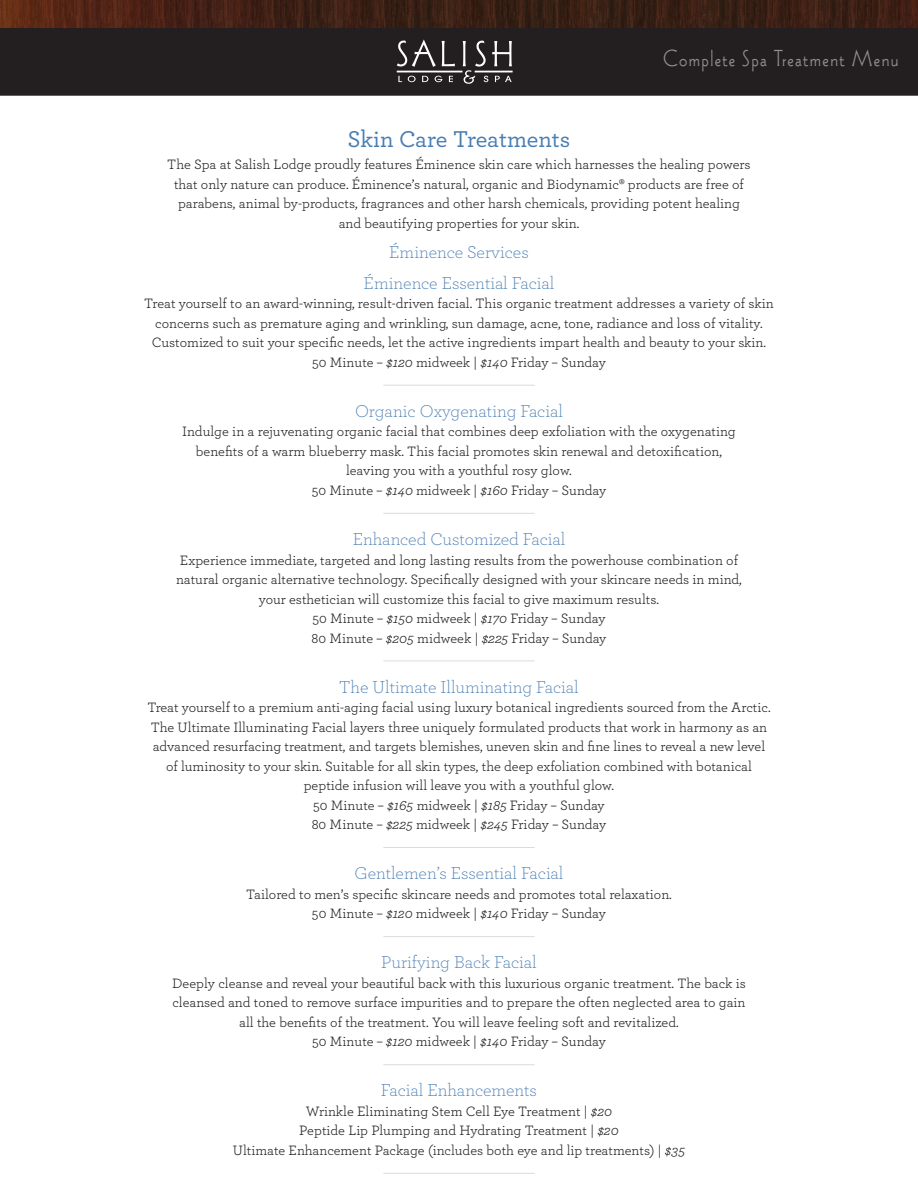
<style>
.page{position:relative;width:918px;height:1188px;background:#fff}
.page>*{position:absolute;margin:0;border:0;box-sizing:border-box;transform-origin:0 0}
.t1{font:24px "Wade Sans Light Plain";letter-spacing:.06em;color:#8f9092}
.h2_no_space{font:500 24px "Archer";color:#497db3}
.h2_no_space_centered{font:300 18px "Archer";color:#497db3}
.p_no_space_centered{font:14.25px "Archer";color:#231f20}
.p_space_after_center{font:14.25px/19.5px "Archer";color:#231f20;text-align:center}
.s1{font-style:italic}
</style>
<div class="page">
<div style="left:1px;top:2px;width:916px;height:93px;background:#231f20"></div>
<div style="left:0;top:1px;width:918px;height:95px;border:2px solid #231f20"></div>
<img style="left:0;top:0;width:918px;height:27px">
<svg style="left:442px;top:41px;width:13px;height:25px"></svg>
<svg style="left:397px;top:40px;width:39px;height:27px"></svg>
<svg style="left:398px;top:76px;width:4px;height:6px"></svg>
<svg style="left:408px;top:76px;width:8px;height:6px"></svg>
<svg style="left:422px;top:76px;width:6px;height:6px"></svg>
<svg style="left:435px;top:76px;width:7px;height:6px"></svg>
<svg style="left:449px;top:76px;width:4px;height:6px"></svg>
<svg style="left:463px;top:41px;width:49px;height:43px"></svg>
<div style="left:397px;top:71px;width:65px;height:1px;border:1px solid #fff"></div>
<div style="left:475px;top:71px;width:37px;height:1px;border:1px solid #fff"></div>
<hr style="left:383px;top:385px;width:152px;height:1px;background:#dddbda">
<hr style="left:383px;top:513px;width:152px;height:1px;background:#dddbda">
<hr style="left:383px;top:661px;width:152px;height:1px;background:#dddbda">
<hr style="left:383px;top:847px;width:152px;height:1px;background:#dddbda">
<hr style="left:383px;top:936px;width:152px;height:1px;background:#dddbda">
<hr style="left:383px;top:1064px;width:152px;height:1px;background:#dddbda">
<hr style="left:383px;top:1173px;width:152px;height:1px;background:#dddbda">
<h1 class="t1" style="left:663px;top:45px;width:237px">Complete Spa Treatment Menu</h1>
<p class="h2_no_space" style="left:348px;top:121px;width:224px">Skin Care Treatments</p>
<p class="p_no_space_centered" style="left:167px;top:155px;width:585px">The Spa at Salish Lodge proudly features Éminence skin care which harnesses the healing powers</p>
<p class="p_no_space_centered" style="left:174px;top:174px;width:571px">that only nature can produce. Éminence’s natural, organic and Biodynamic® products are free of</p>
<p class="p_no_space_centered" style="left:178px;top:194px;width:563px">parabens, animal by-products, fragrances and other harsh chemicals, providing potent healing</p>
<p class="p_no_space_centered" style="left:339px;top:213px;width:242px">and beautifying properties for your skin.</p>
<p class="h2_no_space_centered" style="left:389px;top:240px;width:141px">Éminence Services</p>
<p class="h2_no_space_centered" style="left:364px;top:271px;width:192px">Éminence Essential Facial</p>
<p class="p_no_space_centered" style="left:144px;top:294px;width:631px">Treat yourself to an award-winning, result-driven facial. This organic treatment addresses a variety of skin</p>
<p class="p_no_space_centered" style="left:155px;top:313px;width:609px">concerns such as premature aging and wrinkling, sun damage, acne, tone, radiance and loss of vitality.</p>
<p class="p_no_space_centered" style="left:152px;top:333px;width:616px">Customized to suit your specific needs, let the active ingredients impart health and beauty to your skin.</p>
<p class="p_space_after_center" style="left:312px;top:352px;width:295px">50 Minute – <span class="s1">$120</span> midweek | <span class="s1">$140</span> Friday – Sunday</p>
<p class="h2_no_space_centered" style="left:355px;top:399px;width:209px">Organic Oxygenating Facial</p>
<p class="p_no_space_centered" style="left:182px;top:422px;width:555px">Indulge in a rejuvenating organic facial that combines deep exfoliation with the oxygenating</p>
<p class="p_no_space_centered" style="left:196px;top:441px;width:528px">benefits of a warm blueberry mask. This facial promotes skin renewal and detoxification,</p>
<p class="p_no_space_centered" style="left:346px;top:461px;width:227px">leaving you with a youthful rosy glow.</p>
<p class="p_space_after_center" style="left:312px;top:480px;width:296px">50 Minute – <span class="s1">$140</span> midweek | <span class="s1">$160</span> Friday – Sunday</p>
<p class="h2_no_space_centered" style="left:353px;top:527px;width:214px">Enhanced Customized Facial</p>
<p class="p_no_space_centered" style="left:180px;top:550px;width:560px">Experience immediate, targeted and long lasting results from the powerhouse combination of</p>
<p class="p_no_space_centered" style="left:176px;top:569px;width:567px">natural organic alternative technology. Specifically designed with your skincare needs in mind,</p>
<p class="p_no_space_centered" style="left:259px;top:589px;width:402px">your esthetician will customize this facial to give maximum results.</p>
<p class="p_no_space_centered" style="left:312px;top:608px;width:295px">50 Minute – <span class="s1">$150</span> midweek | <span class="s1">$170</span> Friday – Sunday</p>
<p class="p_space_after_center" style="left:312px;top:627px;width:296px">80 Minute – <span class="s1">$205</span> midweek | <span class="s1">$225</span> Friday – Sunday</p>
<p class="h2_no_space_centered" style="left:339px;top:675px;width:241px">The Ultimate Illuminating Facial</p>
<p class="p_no_space_centered" style="left:147px;top:698px;width:625px">Treat yourself to a premium anti-aging facial using luxury botanical ingredients sourced from the Arctic.</p>
<p class="p_no_space_centered" style="left:151px;top:717px;width:618px">The Ultimate Illuminating Facial layers three uniquely formulated products that work in harmony as an</p>
<p class="p_no_space_centered" style="left:153px;top:737px;width:614px">advanced resurfacing treatment, and targets blemishes, uneven skin and fine lines to reveal a new level</p>
<p class="p_no_space_centered" style="left:166px;top:756px;width:587px">of luminosity to your skin. Suitable for all skin types, the deep exfoliation combined with botanical</p>
<p class="p_no_space_centered" style="left:304px;top:776px;width:312px">peptide infusion will leave you with a youthful glow.</p>
<p class="p_no_space_centered" style="left:313px;top:795px;width:293px">50 Minute – <span class="s1">$165</span> midweek | <span class="s1">$185</span> Friday – Sunday</p>
<p class="p_space_after_center" style="left:312px;top:814px;width:296px">80 Minute – <span class="s1">$225</span> midweek | <span class="s1">$245</span> Friday – Sunday</p>
<p class="h2_no_space_centered" style="left:355px;top:861px;width:210px">Gentlemen’s Essential Facial</p>
<p class="p_space_after_center" style="left:246px;top:884px;width:427px">Tailored to men’s specific skincare needs and promotes total relaxation.<br>50 Minute – <span class="s1">$120</span> midweek | <span class="s1">$140</span> Friday – Sunday</p>
<p class="h2_no_space_centered" style="left:381px;top:951px;width:157px">Purifying Back Facial</p>
<p class="p_no_space_centered" style="left:172px;top:973px;width:575px">Deeply cleanse and reveal your beautiful back with this luxurious organic treatment. The back is</p>
<p class="p_no_space_centered" style="left:172px;top:993px;width:575px">cleansed and toned to remove surface impurities and to prepare the often neglected area to gain</p>
<p class="p_no_space_centered" style="left:239px;top:1012px;width:441px">all the benefits of the treatment. You will leave feeling soft and revitalized.</p>
<p class="p_space_after_center" style="left:312px;top:1031px;width:295px">50 Minute – <span class="s1">$120</span> midweek | <span class="s1">$140</span> Friday – Sunday</p>
<p class="h2_no_space_centered" style="left:381px;top:1079px;width:158px">Facial Enhancements</p>
<p class="p_no_space_centered" style="left:306px;top:1101px;width:308px">Wrinkle Eliminating Stem Cell Eye Treatment | <span class="s1">$20</span></p>
<p class="p_no_space_centered" style="left:299px;top:1121px;width:321px">Peptide Lip Plumping and Hydrating Treatment | <span class="s1">$20</span></p>
<p class="p_space_after_center" style="left:233px;top:1140px;width:454px">Ultimate Enhancement Package (includes both eye and lip treatments) | <span class="s1">$35</span></p>
</div>
